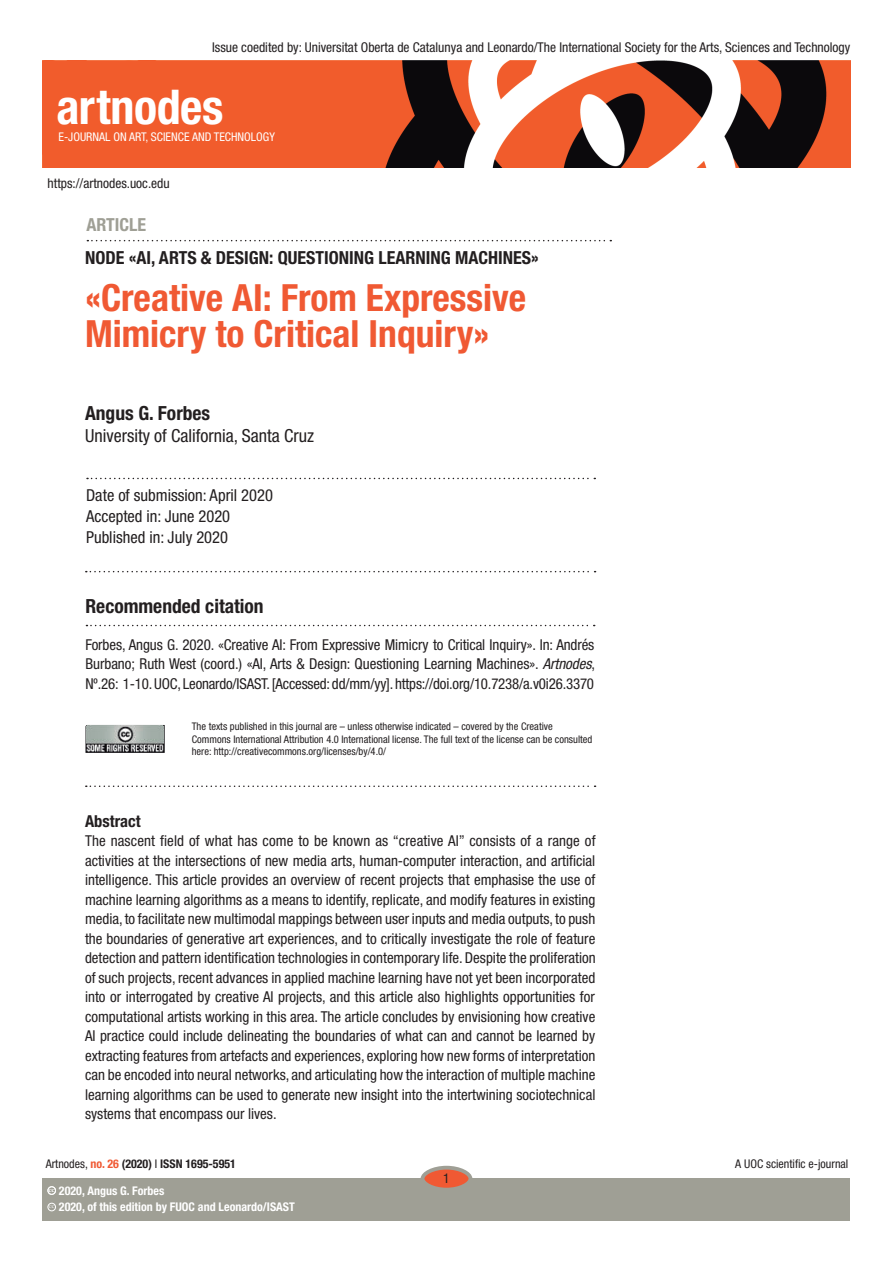
<style>
.page{position:relative;width:893px;height:1263px;background:#fff}
.page>*{position:absolute;margin:0;border:0;box-sizing:border-box;transform-origin:0 0}
.t1{font:700 condensed 48px "Helvetica Neue LT Std";letter-spacing:-.005em;color:#fff}
.t2{font:700 condensed 37.5px/36px "Helvetica Neue LT Std";color:#f05933}
.t3{font:700 condensed 19.5px "Helvetica Neue LT Std";color:#231f20}
.t4{font:700 condensed 18px "Helvetica Neue LT Std";color:#231f20}
.t5{font:condensed 18px "Helvetica Neue LT Std";color:#231f20}
.t6{font:700 condensed 18px "Helvetica Neue LT Std";color:#9f9f95}
.t7{font:condensed 16.5px/21px "Helvetica Neue LT Std";color:#231f20}
.t8{font:700 condensed 16.5px "Helvetica Neue LT Std";color:#231f20}
.t9{font:condensed 15px/19.5px "Helvetica Neue LT Std";letter-spacing:-.005em;color:#231f20;text-align:justify}
.t10{font:condensed 13.5px "Helvetica Neue LT Std";color:#231f20}
.t11{font:700 condensed 12px "Helvetica Neue LT Std";color:#fff}
.t12{font:condensed 12px "Helvetica Neue LT Std";color:#fff}
.t13{font:700 condensed 12px "Helvetica Neue LT Std";color:#231f20}
.t14{font:condensed 12px "Helvetica Neue LT Std";color:#231f20}
.t15{font:condensed 10.5px/12.8px "Helvetica Neue LT Std";color:#231f20}
.t16{font:600 3.9px "Adobe Caslon Pro";color:#fff}
.s1{font-style:italic}
.s2{font-weight:400}
.s3{color:#f05933}
</style>
<div class="page">
<img style="left:43px;top:61px;width:807px;height:106px">
<div style="left:43px;top:1178px;width:807px;height:42px;background:#9f9f95"></div>
<div style="left:422px;top:1168px;width:48px;height:21px;background:#f05933;border-radius:50%"></div>
<div style="left:421px;top:1166px;width:51px;height:25px;border:4px solid #9f9f95;border-radius:50%"></div>
<div style="left:48px;top:1203px;width:8px;height:8px;border:1px solid #fff;border-radius:50%"></div>
<svg style="left:87px;top:240px;width:524px;height:1px"></svg>
<svg style="left:87px;top:478px;width:508px;height:1px"></svg>
<svg style="left:86px;top:571px;width:510px;height:1px"></svg>
<svg style="left:86px;top:625px;width:509px;height:1px"></svg>
<img style="left:85px;top:725px;width:80px;height:28px">
<svg style="left:86px;top:785px;width:510px;height:2px"></svg>
<div style="left:48px;top:1186px;width:8px;height:8px;border:1px solid #fff;border-radius:50%"></div>
<p class="t10" style="left:212px;top:40px;width:640px">Issue coedited by: Universitat Oberta de Catalunya and Leonardo/The International Society for the Arts, Sciences and Technology</p>
<h1 class="t1" style="left:56px;top:77px;width:169px">artnodes</h1>
<p class="t12" style="left:58px;top:129px;width:218px">E-JOURNAL ON ART, SCIENCE AND TECHNOLOGY</p>
<p class="t10" style="left:48px;top:176px;width:124px">https://artnodes.uoc.edu</p>
<p class="t6" style="left:87px;top:214px;width:61px">ARTICLE</p>
<p class="t4" style="left:85px;top:246px;width:455px">NODE «AI, ARTS &amp; DESIGN: QUESTIONING LEARNING MACHINES»</p>
<h2 class="t2" style="left:85px;top:279px;width:443px">«Creative AI: From Expressive<br>Mimicry to Critical Inquiry»</h2>
<h3 class="t3" style="left:85px;top:401px;width:127px">Angus G. Forbes</h3>
<p class="t5" style="left:85px;top:425px;width:231px">University of California, Santa Cruz</p>
<p class="t7" style="left:86px;top:484px;width:188px">Date of submission: April 2020<br>Accepted in: June 2020<br>Published in: July 2020</p>
<h3 class="t3" style="left:85px;top:594px;width:180px">Recommended citation</h3>
<p class="t9" style="left:85px;top:634px;width:511px">Forbes, Angus G. 2020. «Creative AI: From Expressive Mimicry to Critical Inquiry». In: Andrés Burbano; Ruth West (coord.) «AI, Arts &amp; Design: Questioning Learning Machines». <span class="s1">Artnodes</span>, Nº.26: 1-10. UOC, Leonardo/ISAST. [Accessed: dd/mm/yy]. https://doi.org/10.7238/a.v0i26.3370</p>
<p class="t15" style="left:192px;top:720px;width:402px">The texts published in this journal are – unless otherwise indicated – covered by the Creative<br>Commons International Attribution 4.0 International license. The full text of the license can be consulted here: http://creativecommons.org/licenses/by/4.0/</p>
<p class="t8" style="left:85px;top:811px;width:57px">Abstract</p>
<p class="t9" style="left:85px;top:831px;width:512px">The nascent field of what has come to be known as “creative AI” consists of a range of activities at the intersections of new media arts, human-computer interaction, and artificial intelligence. This article provides an overview of recent projects that emphasise the use of machine learning algorithms as a means to identify, replicate, and modify features in existing media, to facilitate new multimodal mappings between user inputs and media outputs, to push the boundaries of generative art experiences, and to critically investigate the role of feature detection and pattern identification technologies in contemporary life. Despite the proliferation of such projects, recent advances in applied machine learning have not yet been incorporated into or interrogated by creative AI projects, and this article also highlights opportunities for computational artists working in this area. The article concludes by envisioning how creative AI practice could include delineating the boundaries of what can and cannot be learned by extracting features from artefacts and experiences, exploring how new forms of interpretation can be encoded into neural networks, and articulating how the interaction of multiple machine learning algorithms can be used to generate new insight into the intertwining sociotechnical systems that encompass our lives.</p>
<p class="t13" style="left:46px;top:1157px;width:192px"><span class="s2">Artnodes,</span> <span class="s3">no. 26</span> (2020) <span class="s2">I</span> ISSN 1695-5951</p>
<p class="t16" style="left:49px;top:1205px;width:7px">CC</p>
<p class="t11" style="left:59px;top:1200px;width:237px">2020, of this edition by FUOC and Leonardo/ISAST</p>
<p class="t11" style="left:59px;top:1183px;width:107px">2020, Angus G. Forbes</p>
<p class="t16" style="left:49px;top:1188px;width:7px">CC</p>
<p class="t10" style="left:443px;top:1171px;width:8px">1</p>
<p class="t14" style="left:735px;top:1157px;width:115px">A UOC scientific e-journal</p>
</div>
